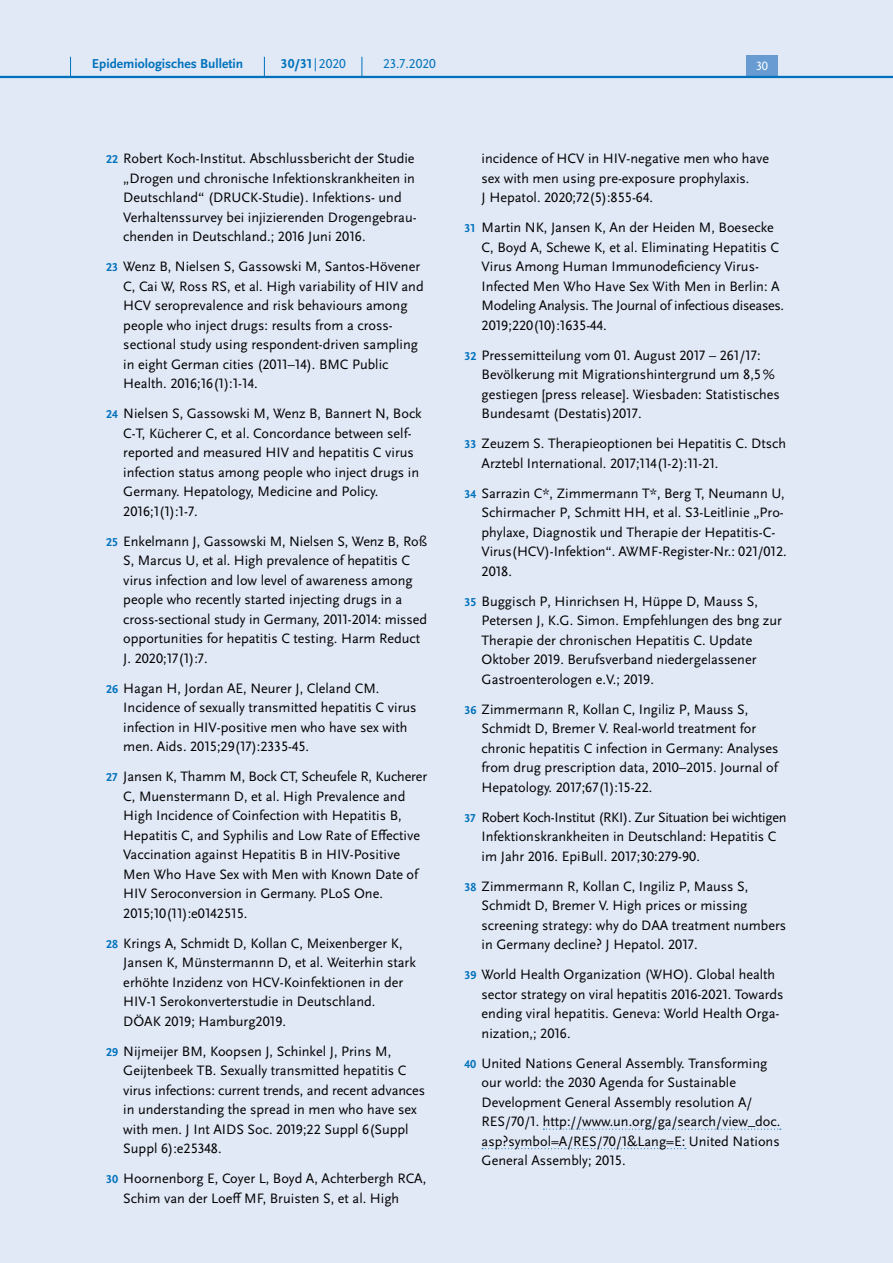
<style>
.page{position:relative;width:893px;height:1263px;background:#fff}
.page>*{position:absolute;margin:0;border:0;box-sizing:border-box;transform-origin:0 0}
.t1{font:14.25px/19.5px "Scala Sans Pro";color:#000}
.t2{font:700 13.5px "Scala Sans Pro";color:#0072bc}
.t3{font:13.5px "Scala Sans Pro";color:#0072bc}
.t4{font:12.45px "Scala Sans Pro";color:#fff}
.s1{font-weight:400}
.s2{font-weight:700;font-size:12px;color:#0072bc}
</style>
<div class="page">
<div style="left:0;top:77px;width:893px;height:1186px;background:#e1e8f6"></div>
<svg style="left:543px;top:1128px;width:238px;height:2px"></svg>
<svg style="left:482px;top:1148px;width:204px;height:1px"></svg>
<div style="left:0;top:0;width:893px;height:77px;background:#e1e8f6"></div>
<div style="left:746px;top:55px;width:32px;height:21px;background:#679bd2"></div>
<hr style="left:0;top:76px;width:893px;height:2px;background:#0072bc">
<svg style="left:70px;top:57px;width:1px;height:19px"></svg>
<svg style="left:264px;top:57px;width:1px;height:19px"></svg>
<svg style="left:362px;top:57px;width:1px;height:19px"></svg>
<p class="t2" style="left:92px;top:55px;width:153px">Epidemiologisches Bulletin</p>
<p class="t2" style="left:281px;top:55px;width:67px">30/31 <span class="s1">|2020</span></p>
<p class="t3" style="left:383px;top:55px;width:54px">23.7.2020</p>
<p class="t4" style="left:756px;top:59px;width:14px">30</p>
<p class="t1" style="left:123px;top:149px;width:295px;text-indent:-17px"><span class="s2">22</span> Robert Koch-Institut. Abschlussbericht der Studie „Drogen und chronische Infektionskrankheiten in Deutschland“ (DRUCK-Studie). Infektions- und Verhaltenssurvey bei injizierenden Drogengebrau&shy;chenden in Deutschland.; 2016 Juni 2016.</p>
<p class="t1" style="left:123px;top:257px;width:302px;text-indent:-17px"><span class="s2">23</span> Wenz B, Nielsen S, Gassowski M, Santos-Hövener C, Cai W, Ross RS, et al. High variability of HIV and HCV seroprevalence and risk behaviours among people who inject drugs: results from a cross&shy;sectional study using respondent-driven sampling in eight German cities (2011–14). BMC Public Health. 2016;16(1):1-14.</p>
<p class="t1" style="left:123px;top:404px;width:300px;text-indent:-17px"><span class="s2">24</span> Nielsen S, Gassowski M, Wenz B, Bannert N, Bock C-T, Kücherer C, et al. Concordance between self&shy;reported and measured HIV and hepatitis C virus infection status among people who inject drugs in Germany. Hepatology, Medicine and Policy.<br>2016;1(1):1-7.</p>
<p class="t1" style="left:123px;top:531px;width:305px;text-indent:-17px"><span class="s2">25</span> Enkelmann J, Gassowski M, Nielsen S, Wenz B, Roß S, Marcus U, et al. High prevalence of hepatitis C virus infection and low level of awareness among people who recently started injecting drugs in a cross-sectional study in Germany, 2011-2014: missed opportunities for hepatitis C testing. Harm Reduct J. 2020;17(1):7.</p>
<p class="t1" style="left:123px;top:678px;width:295px;text-indent:-17px"><span class="s2">26</span> Hagan H, Jordan AE, Neurer J, Cleland CM.<br>Incidence of sexually transmitted hepatitis C virus infection in HIV-positive men who have sex with men. Aids. 2015;29(17):2335-45.</p>
<p class="t1" style="left:123px;top:767px;width:305px;text-indent:-17px"><span class="s2">27</span> Jansen K, Thamm M, Bock CT, Scheufele R, Kucherer C, Muenstermann D, et al. High Prevalence and High Incidence of Coinfection with Hepatitis B, Hepatitis C, and Syphilis and Low Rate of Effective Vaccination against Hepatitis B in HIV-Positive Men Who Have Sex with Men with Known Date of HIV Seroconversion in Germany. PLoS One.<br>2015;10(11):e0142515.</p>
<p class="t1" style="left:123px;top:933px;width:294px;text-indent:-17px"><span class="s2">28</span> Krings A, Schmidt D, Kollan C, Meixenberger K, Jansen K, Münstermannn D, et al. Weiterhin stark erhöhte Inzidenz von HCV-Koinfektionen in der HIV-1 Serokonverterstudie in Deutschland.<br>DÖAK 2019; Hamburg2019.</p>
<p class="t1" style="left:123px;top:1041px;width:303px;text-indent:-17px"><span class="s2">29</span> Nijmeijer BM, Koopsen J, Schinkel J, Prins M, Geijtenbeek TB. Sexually transmitted hepatitis C virus infections: current trends, and recent advances in understanding the spread in men who have sex with men. J Int AIDS Soc. 2019;22 Suppl 6(Suppl Suppl 6):e25348.</p>
<p class="t1" style="left:123px;top:1169px;width:305px;text-indent:-17px"><span class="s2">30</span> Hoornenborg E, Coyer L, Boyd A, Achterbergh RCA,<br>Schim van der Loeff MF, Bruisten S, et al. High</p>
<p class="t1" style="left:482px;top:149px;width:289px">incidence of HCV in HIV-negative men who have sex with men using pre-exposure prophylaxis.<br>J Hepatol. 2020;72(5):855-64.</p>
<p class="t1" style="left:482px;top:218px;width:304px;text-indent:-17px"><span class="s2">31</span> Martin NK, Jansen K, An der Heiden M, Boesecke C, Boyd A, Schewe K, et al. Eliminating Hepatitis C Virus Among Human Immunodeficiency Virus-Infected Men Who Have Sex With Men in Berlin: A Modeling Analysis. The Journal of infectious diseases.<br>2019;220(10):1635-44.</p>
<p class="t1" style="left:482px;top:345px;width:300px;text-indent:-17px"><span class="s2">32</span> Pressemitteilung vom 01. August 2017 – 261/17:<br>Bevölkerung mit Migrationshintergrund um 8,5% gestiegen [press release]. Wiesbaden: Statistisches Bundesamt (Destatis)2017.</p>
<p class="t1" style="left:482px;top:434px;width:306px;text-indent:-17px"><span class="s2">33</span> Zeuzem S. Therapieoptionen bei Hepatitis C. Dtsch<br>Arztebl International. 2017;114(1-2):11-21.</p>
<p class="t1" style="left:482px;top:483px;width:307px;text-indent:-17px"><span class="s2">34</span> Sarrazin C*, Zimmermann T*, Berg T, Neumann U, Schirmacher P, Schmitt HH, et al. S3-Leitlinie „Pro&shy;phylaxe, Diagnostik und Therapie der Hepatitis-C-Virus(HCV)-Infektion“. AWMF-Register-Nr.: 021/012.<br>2018.</p>
<p class="t1" style="left:482px;top:591px;width:302px;text-indent:-17px"><span class="s2">35</span> Buggisch P, Hinrichsen H, Hüppe D, Mauss S, Petersen J, K.G. Simon. Empfehlungen des bng zur Therapie der chronischen Hepatitis C. Update Oktober 2019. Berufsverband niedergelassener Gastroenterologen e.V.; 2019.</p>
<p class="t1" style="left:482px;top:699px;width:299px;text-indent:-17px"><span class="s2">36</span> Zimmermann R, Kollan C, Ingiliz P, Mauss S, Schmidt D, Bremer V. Real-world treatment for chronic hepatitis C infection in Germany: Analyses from drug prescription data, 2010–2015. Journal of Hepatology. 2017;67(1):15-22.</p>
<p class="t1" style="left:482px;top:807px;width:306px;text-indent:-17px"><span class="s2">37</span> Robert Koch-Institut (RKI). Zur Situation bei wichtigen<br>Infektionskrankheiten in Deutschland: Hepatitis C im Jahr 2016. EpiBull. 2017;30:279-90.</p>
<p class="t1" style="left:482px;top:876px;width:306px;text-indent:-17px"><span class="s2">38</span> Zimmermann R, Kollan C, Ingiliz P, Mauss S, Schmidt D, Bremer V. High prices or missing screening strategy: why do DAA treatment numbers in Germany decline? J Hepatol. 2017.</p>
<p class="t1" style="left:482px;top:965px;width:303px;text-indent:-17px"><span class="s2">39</span> World Health Organization (WHO). Global health sector strategy on viral hepatitis 2016-2021. Towards ending viral hepatitis. Geneva: World Health Orga&shy;nization,; 2016.</p>
<p class="t1" style="left:482px;top:1053px;width:300px;text-indent:-17px"><span class="s2">40</span> United Nations General Assembly. Transforming our world: the 2030 Agenda for Sustainable Development General Assembly resolution A/ RES/70/1. http://www.un.org/ga/search/view_doc. asp?symbol=A/RES/70/1&amp;Lang=E: United Nations General Assembly; 2015.</p>
</div>
